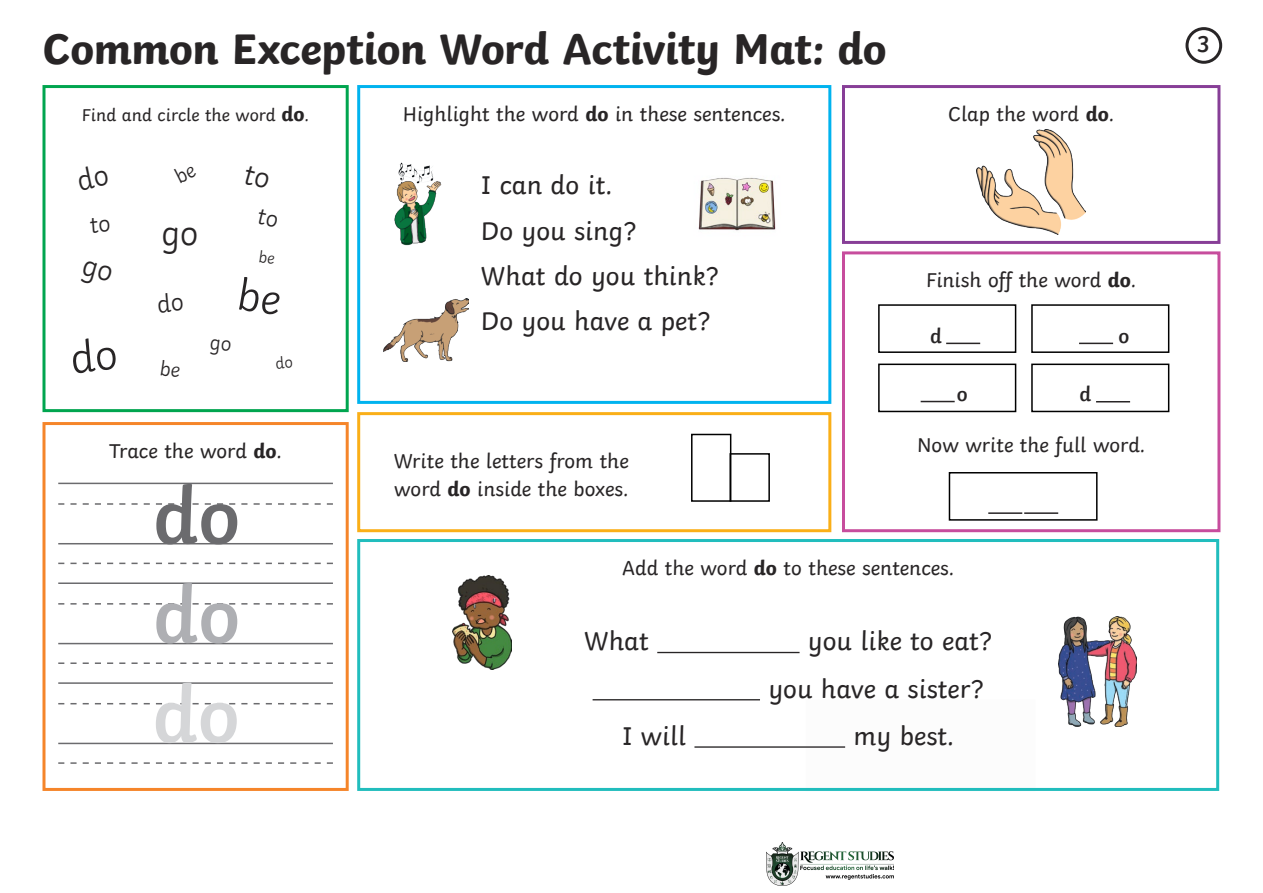
<style>
.page{position:relative;width:1263px;height:893px;background:#fff}
.page>*{position:absolute;margin:0;border:0;box-sizing:border-box;transform-origin:0 0}
.Underline{font:600 81px "Twinkl";color:#6b6b6e}
.Underline-2{font:600 81px "Twinkl";color:#aeafb3}
.Underline-3{font:600 81px "Twinkl";color:#d5d6d8}
.Heading{font:700 45px "Twinkl";letter-spacing:-.01em;color:#282526}
.Underline-4{font:300 36px "Twinkl";color:#282526}
.Body_Copy{font:27px "Twinkl";color:#282526}
.Mat_Number{font:600 24px "Twinkl";color:#282526}
.Body_Copy-2{font:21px/28.5px "Twinkl";color:#282526}
.Underline-5{font:21px "Twinkl";color:#282526}
.Underline-6{font:600 21px "Twinkl";color:#282526}
.Body_Copy-3{font:18px "Twinkl";color:#282526}
.s1{font-weight:700;font-size:21px}
.s2{font-weight:700}
</style>
<div class="page">
<div style="left:357px;top:85px;width:474px;height:319px;border:3px solid #00b3ef"></div>
<div style="left:42px;top:422px;width:307px;height:369px;border:3px solid #f5852a"></div>
<div style="left:42px;top:85px;width:307px;height:327px;border:3px solid #00a54f"></div>
<hr style="left:657px;top:652px;width:142px;height:1px;background:#282526">
<hr style="left:593px;top:699px;width:167px;height:1px;background:#282526">
<hr style="left:694px;top:746px;width:151px;height:2px;background:#282526">
<div style="left:357px;top:539px;width:862px;height:252px;border:3px solid #21bdbd"></div>
<div style="left:842px;top:85px;width:378px;height:159px;border:3px solid #873e97"></div>
<div style="left:842px;top:251px;width:378px;height:281px;border:3px solid #c74d9d"></div>
<div style="left:1185px;top:27px;width:37px;height:37px;border:3px solid #282526;border-radius:50%"></div>
<div style="left:357px;top:412px;width:474px;height:120px;border:3px solid #faaf18"></div>
<img style="left:977px;top:129px;width:109px;height:106px">
<div style="left:691px;top:434px;width:40px;height:68px;border:2px solid #000"></div>
<div style="left:729px;top:453px;width:41px;height:49px;border:2px solid #000"></div>
<div style="left:878px;top:304px;width:138px;height:49px;border:2px solid #000"></div>
<div style="left:878px;top:364px;width:138px;height:48px;border:2px solid #000"></div>
<div style="left:1031px;top:304px;width:138px;height:49px;border:2px solid #000"></div>
<div style="left:1031px;top:364px;width:138px;height:48px;border:2px solid #000"></div>
<div style="left:949px;top:472px;width:148px;height:49px;border:2px solid #000"></div>
<hr style="left:58px;top:543px;width:275px;height:1px;background:#6b6b6e">
<svg style="left:58px;top:503px;width:275px;height:2px"></svg>
<hr style="left:58px;top:483px;width:275px;height:1px;background:#6b6b6e">
<svg style="left:58px;top:563px;width:275px;height:1px"></svg>
<hr style="left:58px;top:643px;width:275px;height:1px;background:#6b6b6e">
<svg style="left:58px;top:603px;width:275px;height:2px"></svg>
<hr style="left:58px;top:582px;width:275px;height:2px;background:#6b6b6e">
<svg style="left:58px;top:662px;width:275px;height:2px"></svg>
<hr style="left:58px;top:743px;width:275px;height:1px;background:#6b6b6e">
<svg style="left:58px;top:703px;width:275px;height:1px"></svg>
<hr style="left:58px;top:682px;width:275px;height:2px;background:#6b6b6e">
<svg style="left:58px;top:762px;width:275px;height:2px"></svg>
<hr style="left:946px;top:343px;width:34px;height:1px;background:#282526">
<hr style="left:1079px;top:343px;width:34px;height:1px;background:#282526">
<hr style="left:921px;top:401px;width:34px;height:1px;background:#282526">
<hr style="left:1096px;top:401px;width:34px;height:1px;background:#282526">
<hr style="left:988px;top:512px;width:34px;height:2px;background:#282526">
<hr style="left:1024px;top:512px;width:34px;height:2px;background:#282526">
<img style="left:394px;top:162px;width:48px;height:84px">
<img style="left:383px;top:298px;width:85px;height:64px">
<img style="left:698px;top:177px;width:78px;height:54px">
<img style="left:452px;top:576px;width:59px;height:93px">
<img style="left:1059px;top:617px;width:77px;height:109px">
<img style="left:767px;top:842px;width:126px;height:44px">
<p class="Heading" style="left:42px;top:12px;width:846px">Common Exception Word Activity Mat: do</p>
<p class="Mat_Number" style="left:1196px;top:25px;width:16px">3</p>
<p class="Body_Copy-3" style="left:82px;top:101px;width:229px">Find and circle the word <span class="s1">do</span>.</p>
<p class="Underline-4" style="left:162px;top:206px;width:38px">go</p>
<p class="Underline-5" style="left:109px;top:434px;width:174px">Trace the word <span class="s2">do</span>.</p>
<p class="Underline" style="left:153px;top:452px;width:89px">do</p>
<p class="Underline-2" style="left:153px;top:551px;width:89px">do</p>
<p class="Underline-3" style="left:152px;top:650px;width:89px">do</p>
<p class="Body_Copy-2" style="left:403px;top:98px;width:384px">Highlight the word <span class="s2">do</span> in these sentences.</p>
<p class="Body_Copy" style="left:481px;top:165px;width:133px">I can do it.</p>
<p class="Body_Copy" style="left:481px;top:210px;width:157px">Do you sing?</p>
<p class="Body_Copy" style="left:481px;top:255px;width:239px">What do you think?</p>
<p class="Body_Copy" style="left:481px;top:300px;width:231px">Do you have a pet?</p>
<p class="Body_Copy-2" style="left:394px;top:445px;width:236px">Write the letters from the word <span class="s2">do</span> inside the boxes.</p>
<p class="Underline-5" style="left:948px;top:98px;width:168px">Clap the word <span class="s2">do</span>.</p>
<p class="Body_Copy-2" style="left:926px;top:264px;width:212px">Finish off the word <span class="s2">do</span>.</p>
<p class="Underline-6" style="left:930px;top:319px;width:13px">d</p>
<p class="Underline-6" style="left:1118px;top:319px;width:12px">o</p>
<p class="Underline-6" style="left:957px;top:377px;width:12px">o</p>
<p class="Underline-6" style="left:1079px;top:377px;width:13px">d</p>
<p class="Body_Copy-2" style="left:917px;top:429px;width:230px">Now write the full word.</p>
<p class="Body_Copy-2" style="left:622px;top:552px;width:334px">Add the word <span class="s2">do</span> to these sentences.</p>
<p class="Body_Copy" style="left:584px;top:621px;width:66px">What</p>
<p class="Body_Copy" style="left:808px;top:621px;width:186px">you like to eat?</p>
<p class="Body_Copy" style="left:768px;top:668px;width:217px">you have a sister?</p>
<p class="Body_Copy" style="left:622px;top:715px;width:65px">I will</p>
<p class="Body_Copy" style="left:853px;top:715px;width:102px">my best.</p>
</div>
